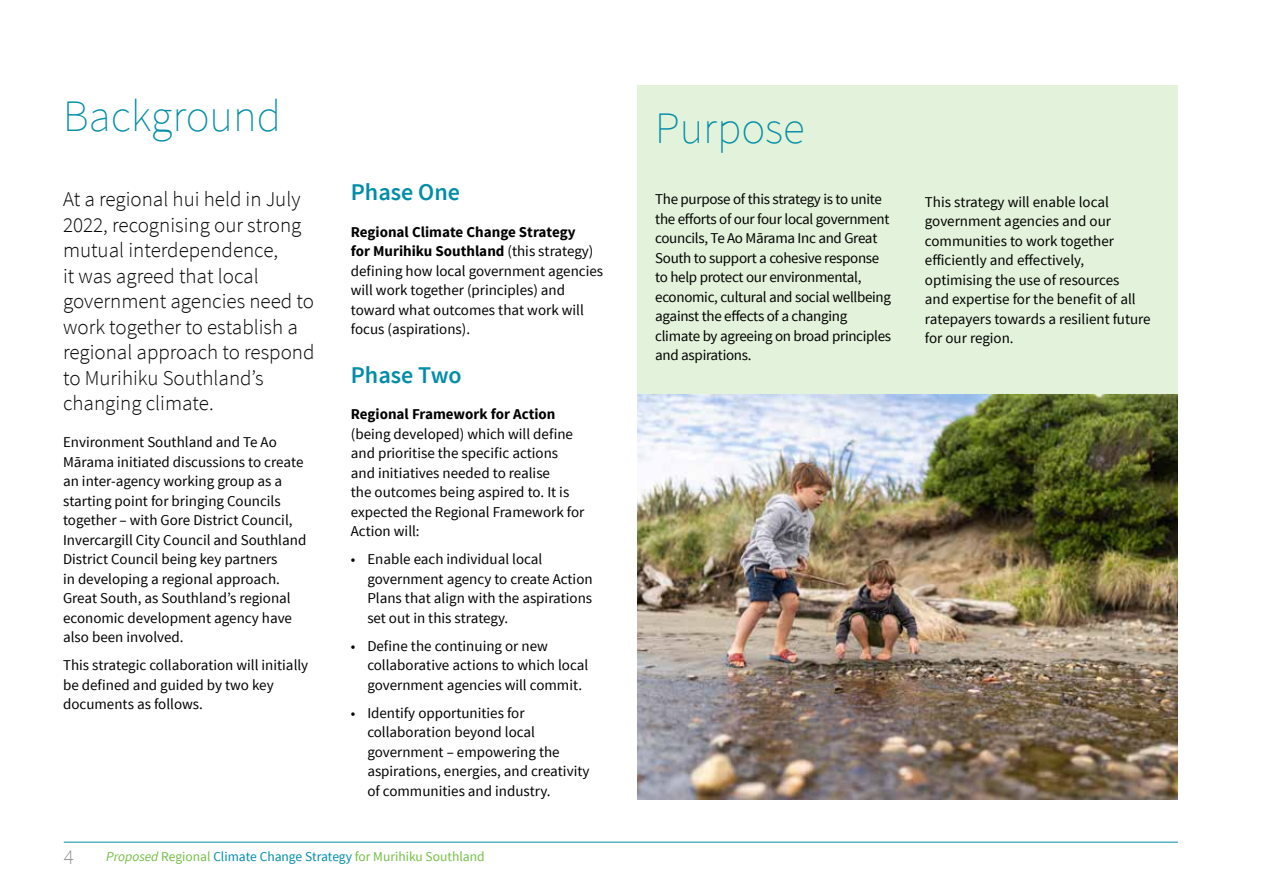
<style>
.page{position:relative;width:1263px;height:893px;background:#fff}
.page>*{position:absolute;margin:0;border:0;box-sizing:border-box;transform-origin:0 0}
.t1{font:200 45px "Source Sans Pro";color:#008da8}
.t2{font:600 24px "Source Sans Pro";color:#008da8}
.t3{font:300 21px/25.5px "Source Sans Pro";color:#000}
.t4{font:300 21px "Source Sans Pro";color:#939598}
.t5{font:15px/19.5px "Source Sans Pro";color:#000}
.t6{font:15px/19.5px "Source Sans Pro";letter-spacing:-.02em;color:#000}
.t7{font:700 15px "Source Sans Pro";color:#000}
.t8{font:13.5px "Source Sans Pro";color:#73bf45}
.s1{font-weight:700}
.s2{font-style:italic}
.s3{color:#008da8}
</style>
<div class="page">
<hr style="left:64px;top:842px;width:1114px;height:1px;background:#008da8">
<div style="left:638px;top:85px;width:540px;height:714px;background:#e3f2da"></div>
<img style="left:638px;top:394px;width:540px;height:405px">
<h1 class="t1" style="left:63px;top:89px;width:220px">Background</h1>
<p class="t3" style="left:63px;top:187px;width:253px">At a regional hui held in July<br>2022, recognising our strong mutual interdependence,<br>it was agreed that local government agencies need to work together to establish a regional approach to respond to Murihiku Southland’s changing climate.</p>
<p class="t5" style="left:63px;top:433px;width:245px">Environment Southland and Te Ao Mārama initiated discussions to create an inter-agency working group as a starting point for bringing Councils together – with Gore District Council, Invercargill City Council and Southland District Council being key partners<br>in developing a regional approach.<br>Great South, as Southland’s regional economic development agency have also been involved.</p>
<p class="t5" style="left:63px;top:656px;width:247px">This strategic collaboration will initially be defined and guided by two key documents as follows.</p>
<h2 class="t2" style="left:351px;top:177px;width:111px">Phase One</h2>
<p class="t5" style="left:351px;top:222px;width:254px"><span class="s1">Regional Climate Change Strategy<br>for Murihiku Southland</span> (this strategy) defining how local government agencies will work together (principles) and toward what outcomes that work will focus (aspirations).</p>
<h2 class="t2" style="left:351px;top:359px;width:112px">Phase Two</h2>
<p class="t7" style="left:351px;top:405px;width:206px">Regional Framework for Action</p>
<p class="t5" style="left:351px;top:424px;width:235px">(being developed) which will define and prioritise the specific actions and initiatives needed to realise<br>the outcomes being aspired to. It is expected the Regional Framework for<br>Action will:</p>
<p class="t5" style="left:367px;top:550px;width:227px;text-indent:-16px">• Enable each individual local government agency to create Action<br>Plans that align with the aspirations set out in this strategy.</p>
<p class="t5" style="left:367px;top:636px;width:222px;text-indent:-16px">• Define the continuing or new collaborative actions to which local government agencies will commit.</p>
<p class="t5" style="left:367px;top:703px;width:224px;text-indent:-16px">• Identify opportunities for collaboration beyond local government – empowering the aspirations, energies, and creativity of communities and industry.</p>
<h3 class="t4" style="left:64px;top:844px;width:12px">4</h3>
<p class="t8" style="left:106px;top:848px;width:380px"><span class="s2">Proposed</span> Regional <span class="s3">Climate Change Strategy</span> for Murihiku Southland</p>
<h1 class="t1" style="left:655px;top:101px;width:151px">Purpose</h1>
<p class="t6" style="left:655px;top:190px;width:237px">The purpose of this strategy is to unite the efforts of our four local government councils, Te Ao Mārama Inc and Great South to support a cohesive response to help protect our environmental, economic, cultural and social wellbeing against the effects of a changing climate by agreeing on broad principles and aspirations.</p>
<p class="t5" style="left:925px;top:192px;width:227px">This strategy will enable local government agencies and our communities to work together efficiently and effectively, optimising the use of resources<br>and expertise for the benefit of all ratepayers towards a resilient future for our region.</p>
</div>
